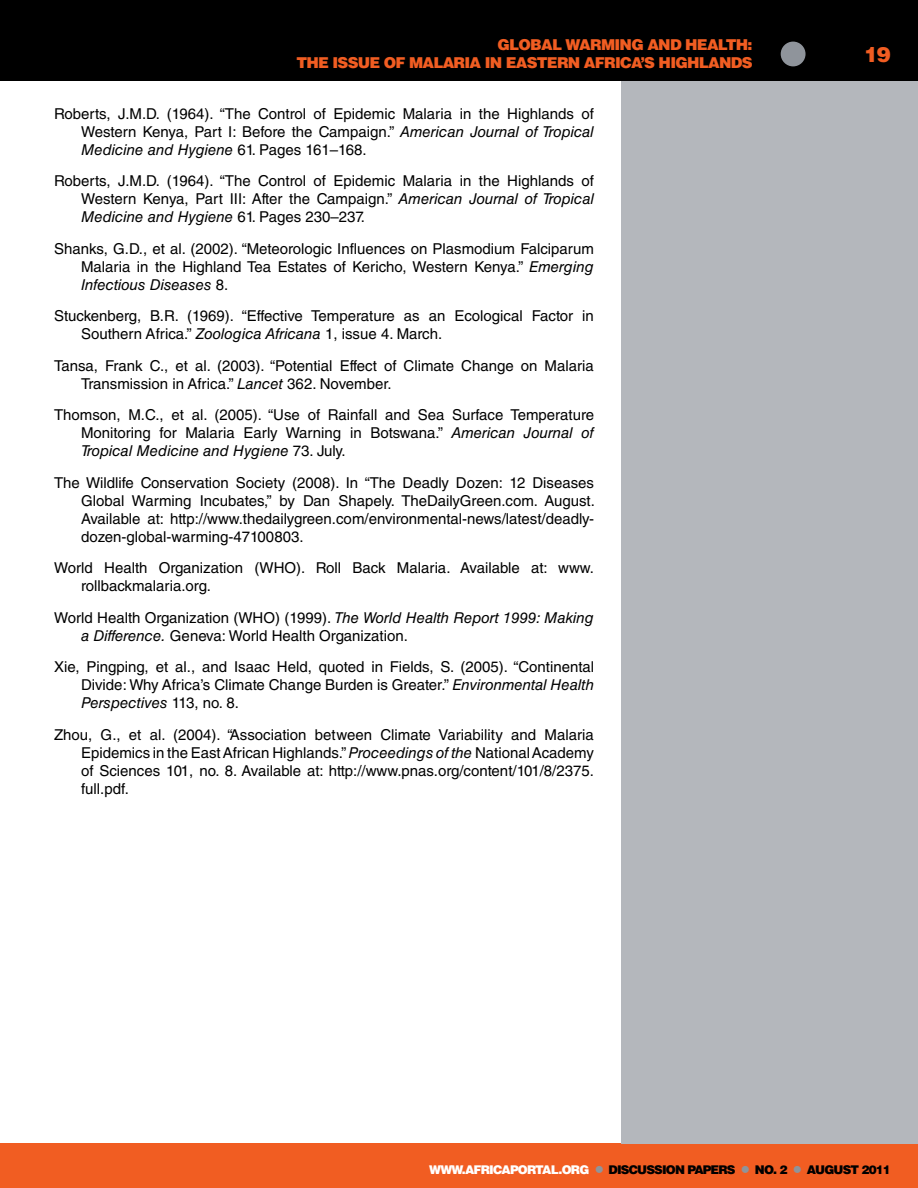
<style>
.page{position:relative;width:918px;height:1188px;background:#fff}
.page>*{position:absolute;margin:0;border:0;box-sizing:border-box;transform-origin:0 0}
.t1{font:900 21px "Helvetica LT Std";color:#f15d22}
.t2{font:15px/18px "Helvetica LT Std";color:#000;text-align:justify}
.t3{font:900 15px/18px "Helvetica LT Std";letter-spacing:-.05em;color:#f15d22;text-align:right}
.t4{font:900 12px "Helvetica LT Std";letter-spacing:-.07em;color:#000}
.s1{font-style:italic}
.s2{color:#fff}
.s3{font-size:21px;color:#8f949b}
</style>
<div class="page">
<div style="left:0;top:0;width:918px;height:81px;background:#000"></div>
<div style="left:0;top:1144px;width:918px;height:44px;background:#f15d22"></div>
<div style="left:781px;top:42px;width:25px;height:24px;background:#8f949b;border-radius:50%"></div>
<div style="left:621px;top:81px;width:297px;height:1063px;background:#b4b7bc"></div>
<p class="t3" style="left:296px;top:36px;width:458px">GLOBAL WARMING AND HEALTH:<br>THE ISSUE OF MALARIA IN EASTERN AFRICA’S HIGHLANDS</p>
<p class="t2" style="left:81px;top:104px;width:515px;text-indent:-27px">Roberts, J.M.D. (1964). “The Control of Epidemic Malaria in the Highlands of Western Kenya, Part I: Before the Campaign.” <span class="s1">American Journal of Tropical Medicine and Hygiene</span> 61. Pages 161–168.</p>
<p class="t2" style="left:81px;top:172px;width:515px;text-indent:-27px">Roberts, J.M.D. (1964). “The Control of Epidemic Malaria in the Highlands of Western Kenya, Part III: After the Campaign.” <span class="s1">American Journal of Tropical Medicine and Hygiene</span> 61. Pages 230–237.</p>
<p class="t2" style="left:81px;top:239px;width:515px;text-indent:-27px">Shanks, G.D., et al. (2002). “Meteorologic Influences on Plasmodium Falciparum Malaria in the Highland Tea Estates of Kericho, Western Kenya.” <span class="s1">Emerging Infectious Diseases</span> 8.</p>
<p class="t2" style="left:81px;top:307px;width:514px;text-indent:-27px">Stuckenberg, B.R. (1969). “Effective Temperature as an Ecological Factor in<br>Southern Africa.” <span class="s1">Zoologica Africana</span> 1, issue 4. March.</p>
<p class="t2" style="left:81px;top:356px;width:514px;text-indent:-27px">Tansa, Frank C., et al. (2003). “Potential Effect of Climate Change on Malaria<br>Transmission in Africa.” <span class="s1">Lancet</span> 362. November.</p>
<p class="t2" style="left:81px;top:406px;width:515px;text-indent:-27px">Thomson, M.C., et al. (2005). “Use of Rainfall and Sea Surface Temperature Monitoring for Malaria Early Warning in Botswana.” <span class="s1">American Journal of Tropical Medicine and Hygiene</span> 73. July.</p>
<p class="t2" style="left:81px;top:473px;width:515px;text-indent:-27px">The Wildlife Conservation Society (2008). In “The Deadly Dozen: 12 Diseases Global Warming Incubates,” by Dan Shapely. TheDailyGreen.com. August.<br>Available at: http://www.thedailygreen.com/environmental-news/latest/deadly&shy;dozen-global-warming-47100803.</p>
<p class="t2" style="left:81px;top:559px;width:515px;text-indent:-27px">World Health Organization (WHO). Roll Back Malaria. Available at: www. rollbackmalaria.org.</p>
<p class="t2" style="left:81px;top:608px;width:515px;text-indent:-27px">World Health Organization (WHO) (1999). <span class="s1">The World Health Report 1999: Making a Difference.</span> Geneva: World Health Organization.</p>
<p class="t2" style="left:81px;top:658px;width:515px;text-indent:-27px">Xie, Pingping, et al., and Isaac Held, quoted in Fields, S. (2005). “Continental Divide: Why Africa’s Climate Change Burden is Greater.” <span class="s1">Environmental Health Perspectives</span> 113, no. 8.</p>
<p class="t2" style="left:81px;top:725px;width:514px;text-indent:-27px">Zhou, G., et al. (2004). “Association between Climate Variability and Malaria Epidemics in the East African Highlands.” <span class="s1">Proceedings of the</span> National Academy of Sciences 101, no. 8. Available at: http://www.pnas.org/content/101/8/2375. full.pdf.</p>
<h1 class="t1" style="left:864px;top:40px;width:28px">19</h1>
<p class="t4" style="left:429px;top:1161px;width:463px"><span class="s2">WWW.AFRICAPORTAL.ORG</span> <span class="s3">•</span> DISCUSSION PAPERS <span class="s3">•</span> NO. 2 <span class="s3">•</span> AUGUST 2011</p>
</div>
